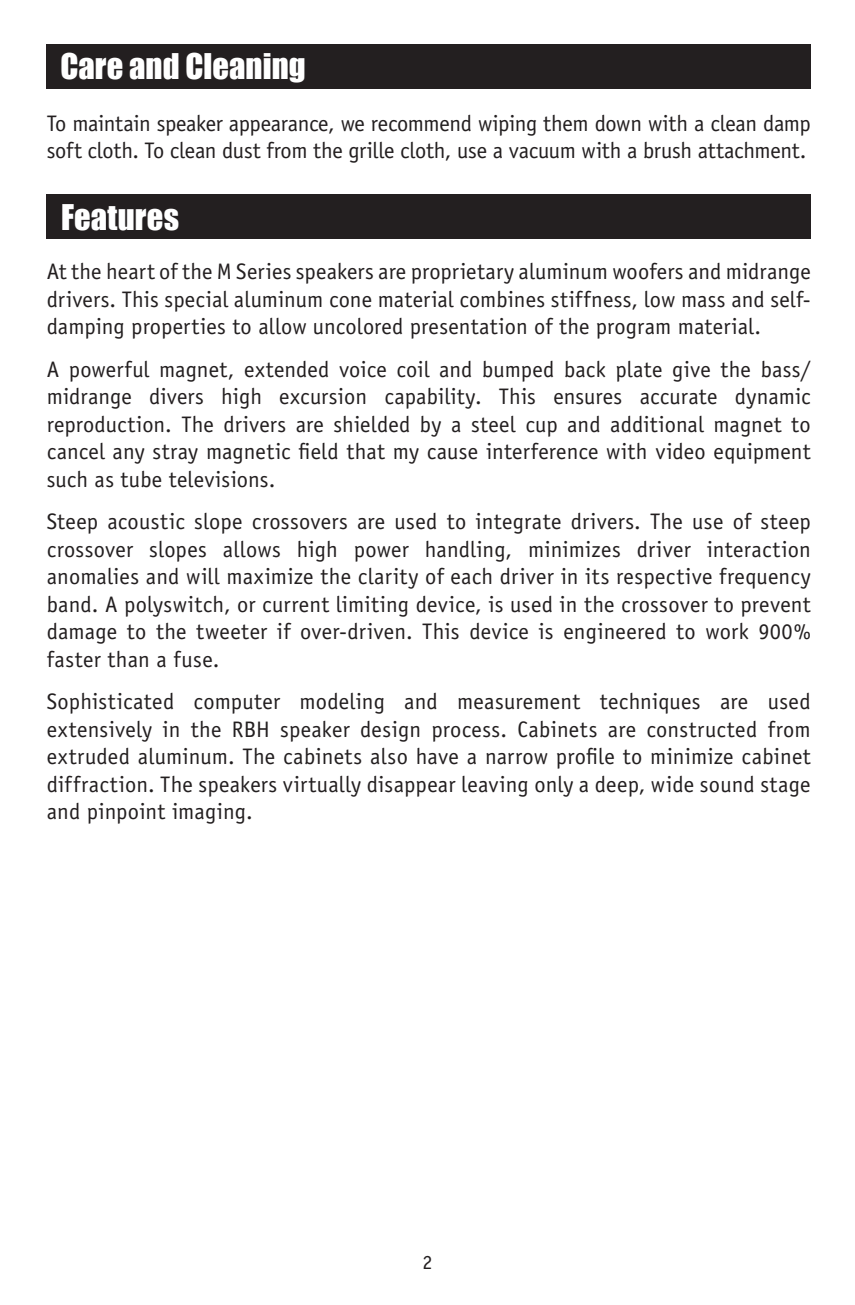
<style>
.page{position:relative;width:855px;height:1305px;background:#fff}
.page>*{position:absolute;margin:0;border:0;box-sizing:border-box;transform-origin:0 0}
.t1{font:32.5px "Impact";letter-spacing:.005em;color:#fff}
.t2{font:22.5px/27.5px "Officina Sans";letter-spacing:.005em;color:#231f20;text-align:justify}
.t3{font:22.5px/27.5px "Officina Sans";letter-spacing:-.015em;color:#231f20}
.t4{font:20px "Officina Sans";color:#231f20}
</style>
<div class="page">
<div style="left:47px;top:194px;width:764px;height:45px;background:#231f20"></div>
<div style="left:47px;top:44px;width:764px;height:45px;background:#231f20"></div>
<h1 class="t1" style="left:60px;top:41px;width:247px">Care and Cleaning</h1>
<p class="t3" style="left:47px;top:110px;width:766px">To maintain speaker appearance, we recommend wiping them down with a clean damp soft cloth. To clean dust from the grille cloth, use a vacuum with a brush attachment.</p>
<h1 class="t1" style="left:61px;top:192px;width:119px">Features</h1>
<p class="t2" style="left:47px;top:258px;width:766px">At the heart of the M Series speakers are proprietary aluminum woofers and midrange drivers. This special aluminum cone material combines stiffness, low mass and self&shy;damping properties to allow uncolored presentation of the program material.</p>
<p class="t2" style="left:47px;top:356px;width:766px">A powerful magnet, extended voice coil and bumped back plate give the bass/ midrange divers high excursion capability. This ensures accurate dynamic reproduction. The drivers are shielded by a steel cup and additional magnet to cancel any stray magnetic field that my cause interference with video equipment such as tube televisions.</p>
<p class="t2" style="left:47px;top:508px;width:766px">Steep acoustic slope crossovers are used to integrate drivers. The use of steep crossover slopes allows high power handling, minimizes driver interaction anomalies and will maximize the clarity of each driver in its respective frequency band. A polyswitch, or current limiting device, is used in the crossover to prevent damage to the tweeter if over-driven. This device is engineered to work 900% faster than a fuse.</p>
<p class="t2" style="left:47px;top:688px;width:766px">Sophisticated computer modeling and measurement techniques are used extensively in the RBH speaker design process. Cabinets are constructed from extruded aluminum. The cabinets also have a narrow profile to minimize cabinet diffraction. The speakers virtually disappear leaving only a deep, wide sound stage and pinpoint imaging.</p>
<p class="t4" style="left:422px;top:1251px;width:11px">2</p>
</div>
